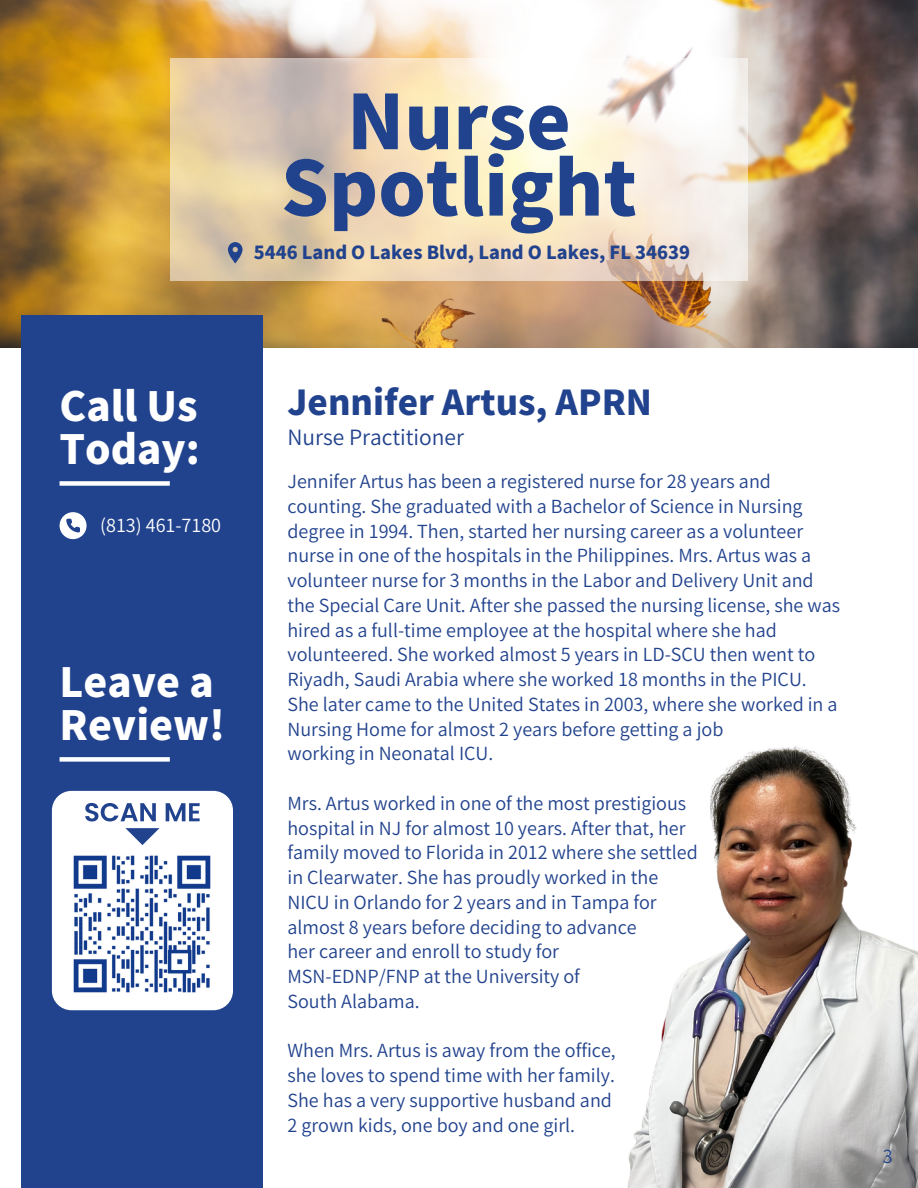
<style>
.page{position:relative;width:918px;height:1188px;background:#fff}
.page>*{position:absolute;margin:0;border:0;box-sizing:border-box;transform-origin:0 0}
.t1{font:800 74.85px "Source Han Sans JP";color:#21428d}
.t2{font:800 40.2px/42.8px "Source Han Sans JP";color:#fff}
.t3{font:800 34.35px "Source Han Sans JP";color:#21428d}
.t4{font:21px "Source Han Sans JP";color:#21428d}
.t5{font:18px/24.8px "Source Han Sans JP";color:#21428d}
.t6{font:800 18px "Source Han Sans JP";color:#21428d}
.t7{font:18px "Source Han Sans JP";color:#fff}
</style>
<div class="page">
<img style="left:0;top:0;width:918px;height:347px">
<div style="left:22px;top:315px;width:241px;height:873px;background:#21428d"></div>
<svg style="left:170px;top:58px;width:578px;height:222px;background:#eddec5"></svg>
<svg style="left:228px;top:242px;width:15px;height:21px"></svg>
<img style="left:627px;top:746px;width:291px;height:442px">
<div style="left:60px;top:481px;width:110px;height:5px;background:#fff"></div>
<svg style="left:52px;top:791px;width:181px;height:219px;background:#eceff5"></svg>
<img style="left:70px;top:852px;width:145px;height:145px">
<div style="left:60px;top:757px;width:110px;height:5px;background:#fff"></div>
<svg style="left:60px;top:512px;width:27px;height:27px"></svg>
<p class="t1" style="left:347px;top:62px;width:225px">Nurse</p>
<p class="t1" style="left:281px;top:129px;width:357px">Spotlight</p>
<p class="t6" style="left:254px;top:238px;width:438px">5446 Land O Lakes Blvd, Land O Lakes, FL 34639</p>
<p class="t2" style="left:60px;top:383px;width:140px">Call Us</p>
<p class="t2" style="left:60px;top:426px;width:142px">Today:</p>
<p class="t7" style="left:100px;top:511px;width:122px">(813) 461-7180</p>
<p class="t2" style="left:60px;top:659px;width:167px">Leave a<br>Review!</p>
<p class="t3" style="left:287px;top:375px;width:366px">Jennifer Artus, APRN</p>
<p class="t4" style="left:287px;top:421px;width:178px">Nurse Practitioner</p>
<p class="t5" style="left:287px;top:468px;width:554px">Jennifer Artus has been a registered nurse for 28 years and counting. She graduated with a Bachelor of Science in Nursing degree in 1994. Then, started her nursing career as a volunteer nurse in one of the hospitals in the Philippines. Mrs. Artus was a volunteer nurse for 3 months in the Labor and Delivery Unit and the Special Care Unit. After she passed the nursing license, she was hired as a full-time employee at the hospital where she had volunteered. She worked almost 5 years in LD-SCU then went to Riyadh, Saudi Arabia where she worked 18 months in the PICU.<br>She later came to the United States in 2003, where she worked in a Nursing Home for almost 2 years before getting a job</p>
<p class="t5" style="left:287px;top:741px;width:207px">working in Neonatal ICU.</p>
<p class="t5" style="left:287px;top:790px;width:400px">Mrs. Artus worked in one of the most prestigious</p>
<p class="t5" style="left:287px;top:815px;width:400px">hospital in NJ for almost 10 years. After that, her</p>
<p class="t5" style="left:287px;top:840px;width:412px">family moved to Florida in 2012 where she settled</p>
<p class="t5" style="left:287px;top:864px;width:372px">in Clearwater. She has proudly worked in the</p>
<p class="t5" style="left:287px;top:889px;width:371px">NICU in Orlando for 2 years and in Tampa for</p>
<p class="t5" style="left:287px;top:914px;width:351px">almost 8 years before deciding to advance</p>
<p class="t5" style="left:287px;top:939px;width:273px">her career and enroll to study for</p>
<p class="t5" style="left:287px;top:963px;width:294px">MSN-EDNP/FNP at the University of</p>
<p class="t5" style="left:287px;top:988px;width:134px">South Alabama.</p>
<p class="t5" style="left:287px;top:1038px;width:330px">When Mrs. Artus is away from the office,</p>
<p class="t5" style="left:287px;top:1062px;width:329px">she loves to spend time with her family.</p>
<p class="t5" style="left:287px;top:1087px;width:326px">She has a very supportive husband and</p>
<p class="t5" style="left:287px;top:1112px;width:289px">2 grown kids, one boy and one girl.</p>
<p class="t5" style="left:883px;top:1143px;width:11px">3</p>
</div>
